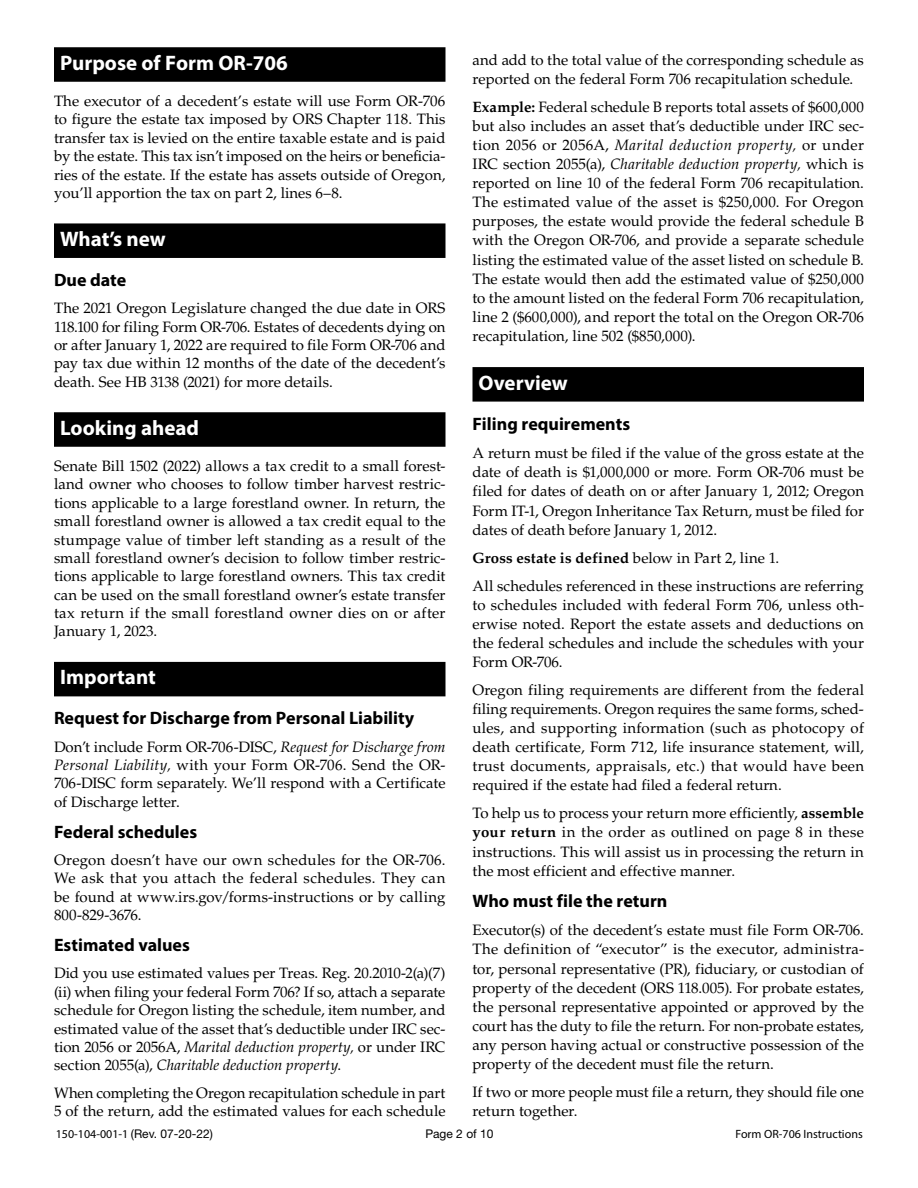
<style>
.page{position:relative;width:918px;height:1188px;background:#fff}
.page>*{position:absolute;margin:0;border:0;box-sizing:border-box;transform-origin:0 0}
.t1{font:700 21px "Myriad Pro";color:#fff}
.t2{font:700 18px "Myriad Pro";color:#000}
.t3{font:15px/19px "Palatino LT Std";color:#000;text-align:justify}
.t4{font:12px "Helvetica Neue LT Std";color:#000}
.t5{font:12px "Myriad Pro";color:#000}
.s1{font-weight:700}
.s2{font-style:italic}
.s3{font-family:"Myriad Pro"}
</style>
<div class="page">
<div style="left:54px;top:47px;width:392px;height:35px;background:#000"></div>
<div style="left:54px;top:223px;width:392px;height:35px;background:#000"></div>
<div style="left:54px;top:412px;width:392px;height:35px;background:#000"></div>
<div style="left:54px;top:662px;width:392px;height:34px;background:#000"></div>
<div style="left:472px;top:367px;width:392px;height:35px;background:#000"></div>
<p class="t3" style="left:472px;top:51px;width:393px">and add to the total value of the corresponding schedule as reported on the federal Form 706 recapitulation schedule.</p>
<p class="t3" style="left:472px;top:98px;width:393px"><span class="s1">Example:</span> Federal schedule B reports total assets of $600,000 but also includes an asset that’s deductible under IRC sec&shy;tion 2056 or 2056A, <span class="s2">Marital deduction property,</span> or under IRC section 2055(a), <span class="s2">Charitable deduction property,</span> which is reported on line 10 of the federal Form 706 recapitulation.<br>The estimated value of the asset is $250,000. For Oregon purposes, the estate would provide the federal schedule B with the Oregon OR-706, and provide a separate schedule listing the estimated value of the asset listed on schedule B.<br>The estate would then add the estimated value of $250,000 to the amount listed on the federal Form 706 recapitulation, line 2 ($600,000), and report the total on the Oregon OR-706 recapitulation, line 502 ($850,000).</p>
<h1 class="t1" style="left:478px;top:369px;width:91px">Overview</h1>
<p class="t2" style="left:472px;top:412px;width:159px">Filing requirements</p>
<p class="t3" style="left:472px;top:444px;width:393px">A return must be filed if the value of the gross estate at the date of death is $1,000,000 or more. Form OR-706 must be filed for dates of death on or after January 1, 2012; Oregon Form IT-1, Oregon Inheritance Tax Return, must be filed for dates of death before January 1, 2012.</p>
<p class="t3" style="left:472px;top:544px;width:393px;line-height:28px"><span class="s1">Gross estate is defined</span> below in Part 2, line 1.<br>All schedules referenced in these instructions are referring</p>
<p class="t3" style="left:472px;top:595px;width:393px">to schedules included with federal Form 706, unless oth&shy;erwise noted. Report the estate assets and deductions on the federal schedules and include the schedules with your Form OR-706.</p>
<p class="t3" style="left:472px;top:681px;width:393px">Oregon filing requirements are different from the federal filing requirements. Oregon requires the same forms, sched&shy;ules, and supporting information (such as photocopy of death certificate, Form 712, life insurance statement, will, trust documents, appraisals, etc.) that would have been required if the estate had filed a federal return.</p>
<p class="t3" style="left:472px;top:804px;width:393px">To help us to process your return more efficiently, <span class="s1">assemble your return</span> in the order as outlined on page 8 in these instructions. This will assist us in processing the return in the most efficient and effective manner.</p>
<p class="t2" style="left:472px;top:890px;width:196px">Who must file the return</p>
<p class="t3" style="left:472px;top:921px;width:393px">Executor(s) of the decedent’s estate must file Form OR-706.<br>The definition of “executor” is the executor, administra&shy;tor, personal representative (PR), fiduciary, or custodian of property of the decedent (ORS 118.005). For probate estates, the personal representative appointed or approved by the court has the duty to file the return. For non-probate estates, any person having actual or constructive possession of the property of the decedent must file the return.</p>
<p class="t3" style="left:472px;top:1083px;width:393px">If two or more people must file a return, they should file one return together.</p>
<p class="t4" style="left:425px;top:1127px;width:70px">Page 2 of 10</p>
<h1 class="t1" style="left:60px;top:49px;width:229px">Purpose of Form OR-706</h1>
<p class="t3" style="left:54px;top:92px;width:393px;line-height:18.3px">The executor of a decedent’s estate will use Form OR-706 to figure the estate tax imposed by ORS Chapter 118. This transfer tax is levied on the entire taxable estate and is paid by the estate. This tax isn’t imposed on the heirs or beneficia&shy;ries of the estate. If the estate has assets outside of Oregon, you’ll apportion the tax on part 2, lines 6–8.</p>
<h1 class="t1" style="left:60px;top:225px;width:107px">What’s new</h1>
<p class="t2" style="left:54px;top:268px;width:74px">Due date</p>
<p class="t3" style="left:54px;top:299px;width:393px;line-height:18.3px">The 2021 Oregon Legislature changed the due date in ORS 118.100 for filing Form OR-706. Estates of decedents dying on or after January 1, 2022 are required to file Form OR-706 and pay tax due within 12 months of the date of the decedent’s death. See HB 3138 (2021) for more details.</p>
<h1 class="t1" style="left:60px;top:414px;width:141px">Looking ahead</h1>
<p class="t3" style="left:54px;top:457px;width:393px;line-height:18.3px">Senate Bill 1502 (2022) allows a tax credit to a small forest&shy;land owner who chooses to follow timber harvest restric&shy;tions applicable to a large forestland owner. In return, the small forestland owner is allowed a tax credit equal to the stumpage value of timber left standing as a result of the small forestland owner’s decision to follow timber restric&shy;tions applicable to large forestland owners. This tax credit can be used on the small forestland owner’s estate transfer tax return if the small forestland owner dies on or after January 1, 2023.</p>
<h1 class="t1" style="left:60px;top:664px;width:97px">Important</h1>
<p class="t2" style="left:54px;top:707px;width:362px">Request for Discharge from Personal Liability</p>
<p class="t3" style="left:54px;top:738px;width:393px;line-height:18.3px">Don’t include Form OR-706-DISC, <span class="s2">Request for Discharge from Personal Liability,</span> with your Form OR-706. Send the OR-706-DISC form separately. We’ll respond with a Certificate of Discharge letter.</p>
<p class="t2" style="left:54px;top:820px;width:145px">Federal schedules</p>
<p class="t3" style="left:54px;top:851px;width:393px;line-height:18.3px">Oregon doesn’t have our own schedules for the OR-706.<br>We ask that you attach the federal schedules. They can be found at www.irs.gov/forms-instructions or by calling 800-829-3676.</p>
<p class="t2" style="left:54px;top:933px;width:137px">Estimated values</p>
<p class="t3" style="left:54px;top:965px;width:393px;line-height:18.3px">Did you use estimated values per Treas. Reg. 20.2010-2(a)(7) (ii) when filing your federal Form 706? If so, attach a separate schedule for Oregon listing the schedule, item number, and estimated value of the asset that’s deductible under IRC sec&shy;tion 2056 or 2056A, <span class="s2">Marital deduction property,</span> or under IRC section 2055(a), <span class="s2">Charitable deduction property</span>.</p>
<p class="t3" style="left:54px;top:1084px;width:393px;line-height:18.3px">When completing the Oregon recapitulation schedule in part<br>5 of the return, add the estimated values for each schedule</p>
<p class="t4" style="left:56px;top:1127px;width:159px"><span class="s3">150-104-001-1</span> (Rev. 07-20-22)</p>
<p class="t5" style="left:736px;top:1127px;width:129px">Form OR-706 Instructions</p>
</div>
